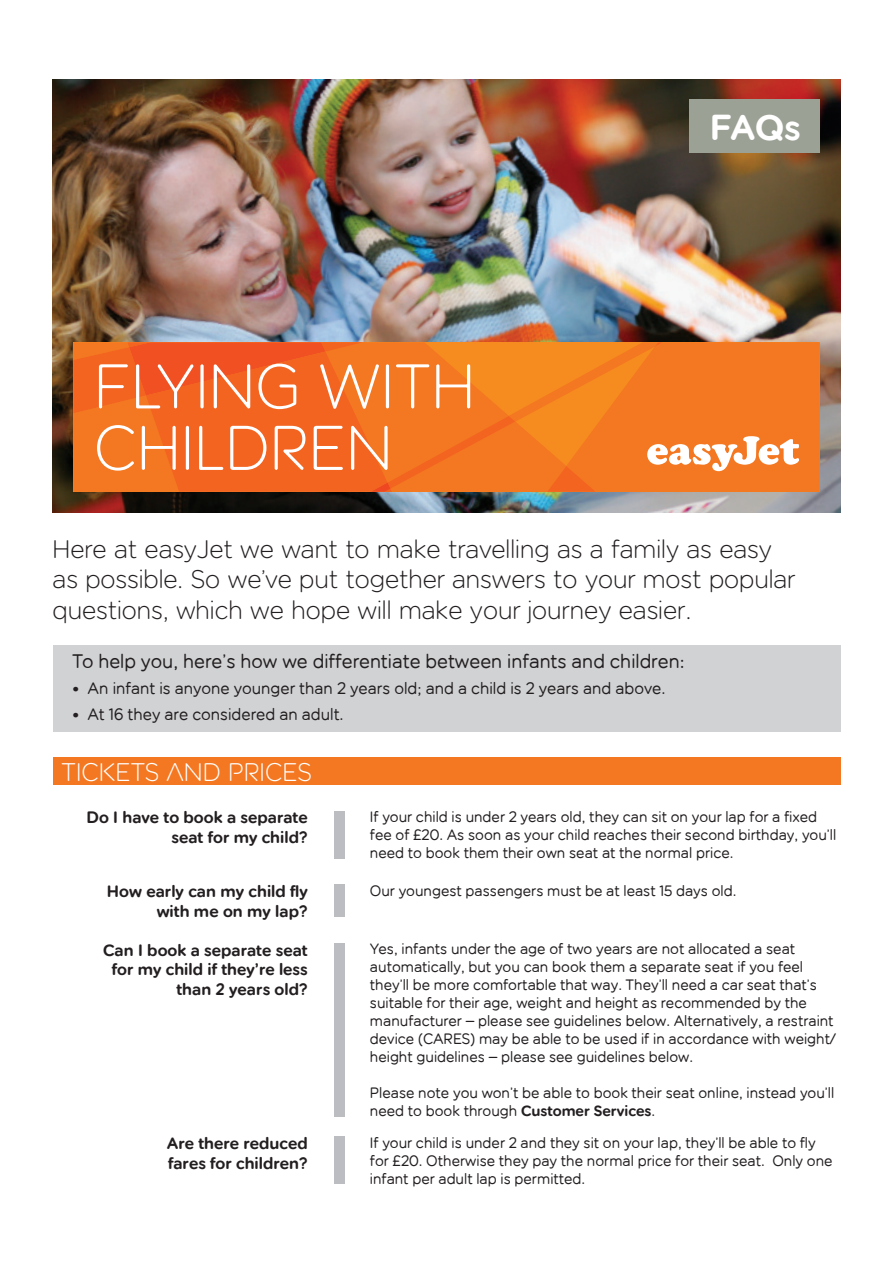
<style>
.page{position:relative;width:893px;height:1263px;background:#fff}
.page>*{position:absolute;margin:0;border:0;box-sizing:border-box;transform-origin:0 0}
.t1{font:63px/61.5px "EJ Rounded Headline";color:#fff}
.t2{font:36px "EJ Rounded Demi";color:#fff}
.t3{font:300 25.5px/30.6px "EJ Rounded";color:#231f20}
.t4{font:25.5px "EJ Rounded Headline";color:#fff}
.t5{font:19.5px "EJ Rounded";color:#231f20}
.t6{font:16.5px/19.8px "EJ Rounded Demi";color:#231f20;text-align:right}
.t7{font:16.5px "EJ Rounded";color:#231f20}
.t8{font:15px/18px "EJ Rounded";color:#231f20}
.s1{font-family:"EJ Rounded Demi"}
</style>
<div class="page">
<div style="left:53px;top:645px;width:787px;height:86px;background:#d1d2d4"></div>
<img style="left:53px;top:80px;width:787px;height:432px">
<div style="left:334px;top:811px;width:10px;height:47px;background:#bcbdc0"></div>
<div style="left:334px;top:885px;width:10px;height:32px;background:#bcbdc0"></div>
<div style="left:334px;top:943px;width:10px;height:173px;background:#bcbdc0"></div>
<svg style="left:73px;top:342px;width:747px;height:150px;background:#f47425"></svg>
<div style="left:53px;top:758px;width:787px;height:27px;background:#f47721"></div>
<div style="left:689px;top:100px;width:131px;height:53px;background:#9ba195"></div>
<div style="left:334px;top:1137px;width:11px;height:47px;background:#bcbdc0"></div>
<h1 class="t1" style="left:94px;top:356px;width:383px">FLYING WITH<br>CHILDREN</h1>
<h2 class="t2" style="left:710px;top:105px;width:92px">FAQs</h2>
<h3 class="t3" style="left:53px;top:534px;width:745px">Here at easyJet we want to make travelling as a family as easy as possible. So we’ve put together answers to your most popular questions, which we hope will make your journey easier.</h3>
<h3 class="t5" style="left:72px;top:650px;width:614px">To help you, here’s how we differentiate between infants and children:</h3>
<p class="t7" style="left:72px;top:678px;width:595px">• An infant is anyone younger than 2 years old; and a child is 2 years and above.</p>
<p class="t7" style="left:72px;top:704px;width:273px">• At 16 they are considered an adult.</p>
<h3 class="t4" style="left:61px;top:758px;width:252px">TICKETS AND PRICES</h3>
<p class="t6" style="left:87px;top:808px;width:223px">Do I have to book a separate seat for my child?</p>
<p class="t8" style="left:370px;top:808px;width:468px">If your child is under 2 years old, they can sit on your lap for a fixed fee of £20. As soon as your child reaches their second birthday, you’ll need to book them their own seat at the normal price.</p>
<p class="t6" style="left:107px;top:882px;width:202px">How early can my child fly with me on my lap?</p>
<p class="t8" style="left:370px;top:882px;width:368px">Our youngest passengers must be at least 15 days old.</p>
<p class="t6" style="left:103px;top:940px;width:206px">Can I book a separate seat for my child if they’re less than 2 years old?</p>
<p class="t8" style="left:370px;top:940px;width:467px">Yes, infants under the age of two years are not allocated a seat automatically, but you can book them a separate seat if you feel they’ll be more comfortable that way. They’ll need a car seat that’s suitable for their age, weight and height as recommended by the manufacturer – please see guidelines below. Alternatively, a restraint device (CARES) may be able to be used if in accordance with weight/ height guidelines – please see guidelines below.</p>
<p class="t8" style="left:370px;top:1084px;width:466px">Please note you won’t be able to book their seat online, instead you’ll need to book through <span class="s1">Customer Services</span>.</p>
<p class="t6" style="left:167px;top:1134px;width:143px;text-align:left">Are there reduced fares for children?</p>
<p class="t8" style="left:370px;top:1134px;width:464px">If your child is under 2 and they sit on your lap, they’ll be able to fly for £20. Otherwise they pay the normal price for their seat. Only one infant per adult lap is permitted.</p>
</div>
